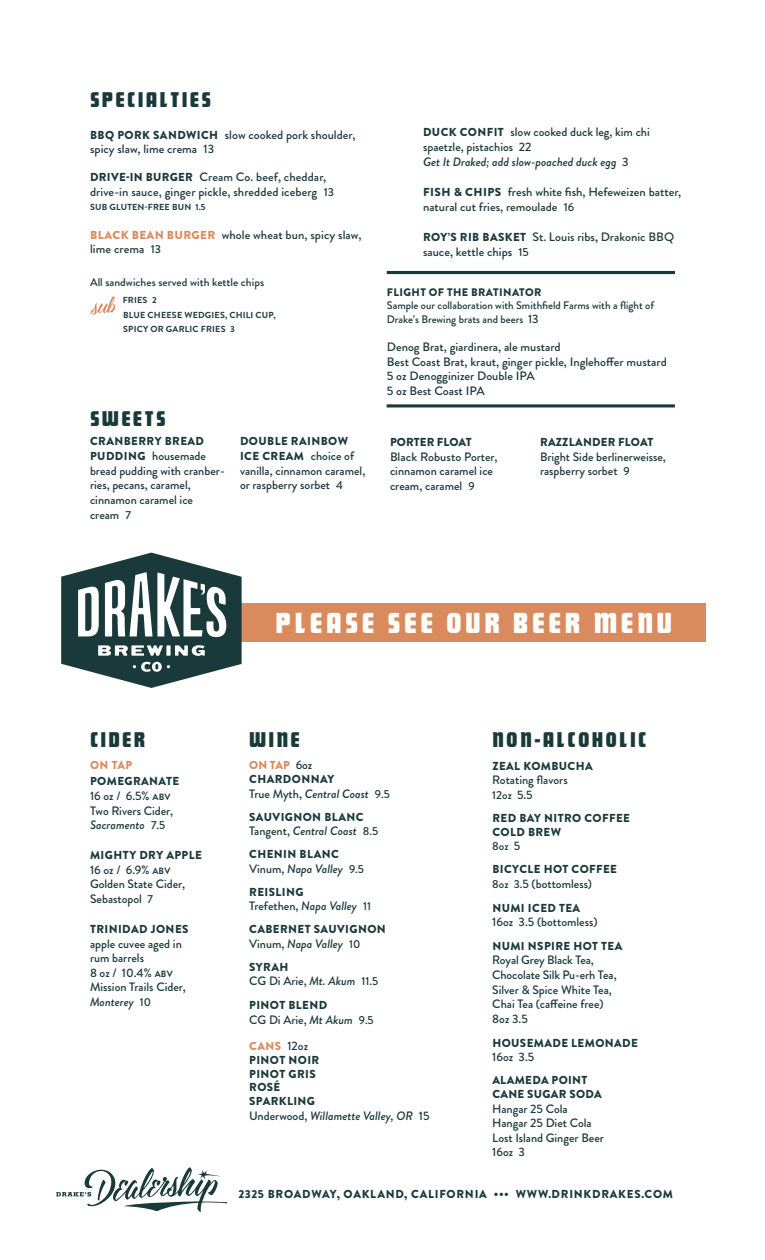
<style>
.page{position:relative;width:765px;height:1260px;background:#fff}
.page>*{position:absolute;margin:0;border:0;box-sizing:border-box;transform-origin:0 0}
.t1{font:25.5px "OPTI Futura Display";letter-spacing:.13em;color:#fff}
.Header_tight_space{font:18.75px "OPTI Futura Display";letter-spacing:.11em;color:#1a393a}
.Main{font:500 12.25px/14.6px "Brandon Grotesque";color:#1a393a}
.Main-2{font:italic 500 12.25px "Brandon Grotesque";color:#1a393a}
.Main-3{font:900 11.5px/13.9px "Brandon Grotesque";letter-spacing:.035em;color:#1a393a}
.Main-4{font:900 11.5px "Brandon Grotesque";letter-spacing:.065em;color:#1a393a}
.Main-5{font:900 11.5px "Brandon Grotesque";letter-spacing:.015em;color:#1a393a}
.Header_tight_space-2{font:900 11.5px "Brandon Grotesque";letter-spacing:.01em;color:#da8b5e}
.Main-6{font:900 11.5px "Brandon Grotesque";letter-spacing:.005em;color:#1a393a}
.Main-7{font:500 11.5px "Brandon Grotesque";color:#1a393a}
.Main-8{font:500 11.25px "Brandon Grotesque";color:#1a393a}
.Main-9{font:500 11px/13.1px "Brandon Grotesque";color:#1a393a}
.Main-10{font:700 8.75px/14.5px "Brandon Grotesque";letter-spacing:.02em;color:#1a393a}
.s1{font-weight:900;font-size:11.5px}
.s2{font-size:11.5px}
.s3{font-weight:900;font-size:11.5px;color:#da8b5e}
.s4{font-weight:500;font-size:12.25px}
.s5{font-style:italic}
.s6{font-weight:900}
.s7{font-size:12.25px}
.s8{font-weight:700;font-size:9px}
.s9{font-weight:500;font-size:12.25px;color:#1a393a}
.s10{font-style:normal}
.s11{font-style:normal;font-size:11.5px}
.s12{color:#da8b5e}
.s13{font-weight:500}
</style>
<div class="page">
<svg style="left:90px;top:296px;width:26px;height:19px"></svg>
<div style="left:234px;top:603px;width:472px;height:38px;background:#da8b5e"></div>
<svg style="left:56px;top:1167px;width:172px;height:45px"></svg>
<hr style="left:387px;top:271px;width:288px;height:3px;background:#1a393a">
<hr style="left:387px;top:404px;width:288px;height:3px;background:#1a393a">
<svg style="left:61px;top:553px;width:181px;height:135px"></svg>
<p class="Header_tight_space" style="left:90px;top:87px;width:123px">SPECIALTIES</p>
<p class="Main" style="left:90px;top:127px;width:267px"><span class="s1">BBQ PORK SANDWICH</span> slow cooked pork shoulder, spicy slaw, lime crema 13</p>
<p class="Main" style="left:90px;top:170px;width:246px"><span class="s1">DRIVE-IN BURGER</span> Cream Co. beef, cheddar, drive-in sauce, ginger pickle, shredded iceberg <span class="s2">13</span></p>
<p class="Main-10" style="left:90px;top:200px;width:117px">SUB GLUTEN-FREE BUN 1.5</p>
<p class="Main" style="left:90px;top:227px;width:273px"><span class="s3">BLACK BEAN BURGER</span> whole wheat bun, spicy slaw, lime crema <span class="s2">13</span></p>
<p class="Main-8" style="left:90px;top:275px;width:176px">All sandwiches served with kettle chips</p>
<p class="Main-10" style="left:123px;top:293px;width:154px">FRIES 2<br>BLUE CHEESE WEDGIES, CHILI CUP,<br>SPICY OR GARLIC FRIES 3</p>
<p class="Header_tight_space" style="left:90px;top:406px;width:78px">SWEETS</p>
<p class="Main-3" style="left:90px;top:435px;width:115px">CRANBERRY BREAD</p>
<p class="Main" style="left:90px;top:449px;width:136px"><span class="s1">PUDDING</span> housemade bread pudding with cranber&shy;ries, pecans, caramel, cinnamon caramel ice cream <span class="s2">7</span></p>
<p class="Main-3" style="left:240px;top:434px;width:116px;line-height:14.6px">DOUBLE RAINBOW<br>ICE CREAM <span class="s4">choice of</span></p>
<p class="Main" style="left:240px;top:463px;width:127px">vanilla, cinnamon caramel, or raspberry sorbet <span class="s2">4</span></p>
<p class="Main" style="left:423px;top:125px;width:228px"><span class="s1">DUCK CONFIT</span> slow cooked duck leg, kim chi spaetzle, pistachios 22<br><span class="s5">Get It Draked; add slow-poached duck egg</span> 3</p>
<p class="Main" style="left:423px;top:185px;width:260px"><span class="s1">FISH &amp; CHIPS</span> fresh white fish, Hefeweizen batter, natural cut fries, remoulade <span class="s2">16</span></p>
<p class="Main" style="left:423px;top:230px;width:253px"><span class="s1">ROY’S RIB BASKET</span> St. Louis ribs, Drakonic BBQ sauce, kettle chips <span class="s2">15</span></p>
<p class="Main-9" style="left:387px;top:285px;width:269px"><span class="s6">FLIGHT OF THE BRATINATOR<br></span>Sample our collaboration with Smithfield Farms with a flight of</p>
<p class="Main-9" style="left:387px;top:313px;width:153px">Drake’s Brewing brats and beers <span class="s7">13</span></p>
<p class="Main" style="left:387px;top:340px;width:281px">Denog Brat, giardinera, ale mustard<br>Best Coast Brat, kraut, ginger pickle, Inglehoffer mustard 5 oz Denogginizer Double IPA<br>5 oz Best Coast IPA</p>
<p class="Main-6" style="left:390px;top:434px;width:83px">PORTER FLOAT</p>
<p class="Main" style="left:390px;top:449px;width:109px">Black Robusto Porter, cinnamon caramel ice cream, caramel <span class="s2">9</span></p>
<p class="Main-5" style="left:540px;top:434px;width:115px">RAZZLANDER FLOAT</p>
<p class="Main" style="left:540px;top:449px;width:127px">Bright Side berlinerweisse, raspberry sorbet <span class="s2">9</span></p>
<p class="t1" style="left:275px;top:606px;width:398px">PLEASE SEE OUR BEER MENU</p>
<p class="Header_tight_space" style="left:90px;top:727px;width:57px">CIDER</p>
<p class="Header_tight_space-2" style="left:90px;top:757px;width:44px">ON TAP</p>
<p class="Main-3" style="left:90px;top:775px;width:91px">POMEGRANATE</p>
<p class="Main" style="left:90px;top:789px;width:85px">16 oz / 6.5% <span class="s8">ABV<br></span>Two Rivers Cider,<br><span class="s5">Sacramento</span> <span class="s2">7.5</span></p>
<p class="Main-3" style="left:90px;top:848px;width:113px">MIGHTY DRY APPLE</p>
<p class="Main" style="left:90px;top:863px;width:97px">16 oz / 6.9% <span class="s8">ABV<br></span>Golden State Cider,<br>Sebastopol <span class="s2">7</span></p>
<p class="Main-3" style="left:90px;top:922px;width:100px">TRINIDAD JONES</p>
<p class="Main" style="left:90px;top:936px;width:97px">apple cuvee aged in rum barrels<br>8 oz / 10.4% <span class="s8">ABV<br></span>Mission Trails Cider,<br><span class="s5">Monterey</span> <span class="s2">10</span></p>
<p class="Header_tight_space" style="left:249px;top:727px;width:52px">WINE</p>
<p class="Header_tight_space-2" style="left:249px;top:757px;width:65px">ON TAP <span class="s9">6oz</span></p>
<p class="Main-3" style="left:249px;top:773px;width:87px">CHARDONNAY</p>
<p class="Main-2" style="left:249px;top:785px;width:142px"><span class="s10">True Myth,</span> Central Coast <span class="s11">9.5</span></p>
<p class="Main-3" style="left:249px;top:810px;width:116px">SAUVIGNON BLANC</p>
<p class="Main-2" style="left:249px;top:823px;width:131px"><span class="s10">Tangent,</span> Central Coast <span class="s11">8.5</span></p>
<p class="Main-3" style="left:249px;top:848px;width:91px">CHENIN BLANC</p>
<p class="Main-2" style="left:249px;top:860px;width:116px"><span class="s10">Vinum,</span> Napa Valley <span class="s11">9.5</span></p>
<p class="Main-3" style="left:249px;top:885px;width:56px">REISLING</p>
<p class="Main" style="left:249px;top:899px;width:124px">Trefethen, <span class="s5">Napa Valley</span> <span class="s2">11</span></p>
<p class="Main-3" style="left:249px;top:923px;width:138px">CABERNET SAUVIGNON</p>
<p class="Main-2" style="left:249px;top:935px;width:113px"><span class="s10">Vinum,</span> Napa Valley <span class="s11">10</span></p>
<p class="Main-3" style="left:249px;top:960px;width:41px">SYRAH</p>
<p class="Main" style="left:249px;top:974px;width:131px">CG Di Arie, <span class="s5">Mt. Akum</span> <span class="s2">11.5</span></p>
<p class="Main-3" style="left:249px;top:998px;width:80px">PINOT BLEND</p>
<p class="Main" style="left:249px;top:1012px;width:126px">CG Di Arie, <span class="s5">Mt Akum</span> <span class="s2">9.5</span></p>
<p class="Main-3" style="left:249px;top:1039px;width:72px"><span class="s12">CANS</span> <span class="s4">12oz<br></span>PINOT NOIR<br>PINOT GRIS<br>ROSÉ<br>SPARKLING</p>
<p class="Main-2" style="left:249px;top:1107px;width:182px"><span class="s10">Underwood,</span> Willamette Valley, OR <span class="s10">15</span></p>
<p class="Header_tight_space" style="left:492px;top:727px;width:156px">NON-ALCOHOLIC</p>
<p class="Main-3" style="left:492px;top:759px;width:102px">ZEAL KOMBUCHA</p>
<p class="Main" style="left:492px;top:773px;width:77px">Rotating flavors</p>
<p class="Main-7" style="left:492px;top:787px;width:42px">12oz <span class="s7">5.5</span></p>
<p class="Main-3" style="left:492px;top:811px;width:139px;line-height:14.2px">RED BAY NITRO COFFEE<br>COLD BREW<br><span class="s13">8oz</span> <span class="s4">5</span></p>
<p class="Main-3" style="left:492px;top:863px;width:126px">BICYCLE HOT COFFEE</p>
<p class="Main" style="left:492px;top:877px;width:101px"><span class="s2">8oz 3.</span>5 (bottomless)</p>
<p class="Main-3" style="left:492px;top:901px;width:89px">NUMI ICED TEA</p>
<p class="Main" style="left:492px;top:915px;width:107px">16oz 3.5 (bottomless)</p>
<p class="Main-3" style="left:492px;top:939px;width:132px">NUMI NSPIRE HOT TEA</p>
<p class="Main" style="left:492px;top:953px;width:126px">Royal Grey Black Tea,<br>Chocolate Silk Pu-erh Tea,<br>Silver &amp; Spice White Tea,<br>Chai Tea (caffeine free)<br>8oz 3.5</p>
<p class="Main-3" style="left:492px;top:1036px;width:147px">HOUSEMADE LEMONADE</p>
<p class="Main" style="left:492px;top:1050px;width:44px">16oz 3.5</p>
<p class="Main-3" style="left:492px;top:1073px;width:111px">ALAMEDA POINT<br>CANE SUGAR SODA</p>
<p class="Main" style="left:492px;top:1101px;width:113px">Hangar 25 Cola<br>Hangar 25 Diet Cola<br>Lost Island Ginger Beer<br>16oz 3</p>
<p class="Main-4" style="left:239px;top:1186px;width:436px">2325 BROADWAY, OAKLAND, CALIFORNIA ••• WWW.DRINKDRAKES.COM</p>
</div>
